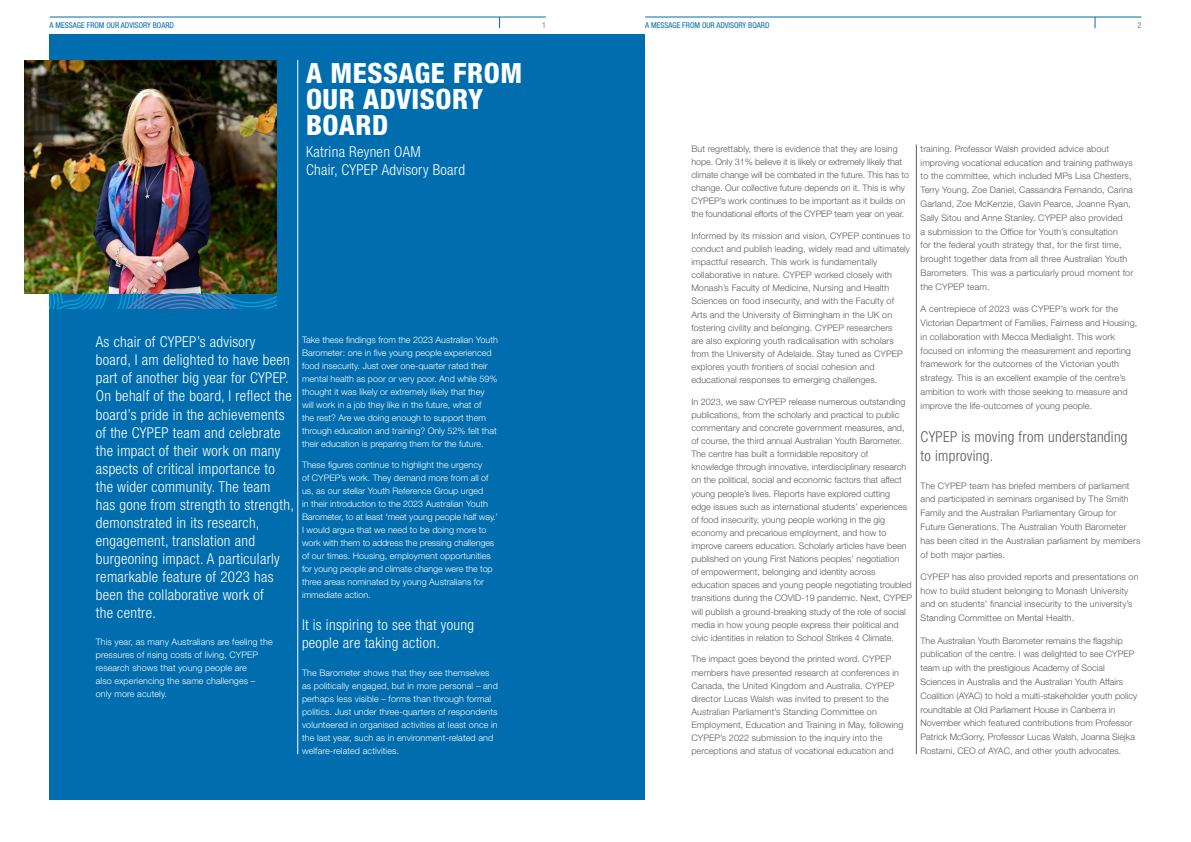
<style>
.page{position:relative;width:1191px;height:842px;background:#fff}
.page>*{position:absolute;margin:0;border:0;box-sizing:border-box;transform-origin:0 0}
.t1{font:800 condensed 28px/26px "Helvetica Neue";letter-spacing:.02em;color:#fff}
.t2{font:300 condensed 15px/18px "Helvetica Neue";letter-spacing:.02em;color:#fff}
.t3{font:300 condensed 15px/18.8px "Helvetica Neue";letter-spacing:.02em;color:#5a5a5a}
.t4{font:300 9px/13.1px "Helvetica Neue";letter-spacing:.01em;color:#5a5a5a}
.t5{font:300 9px/13px "Helvetica Neue";color:#fff}
.t6{font:300 9px/13.1px "Helvetica Neue";letter-spacing:-.01em;color:#5a5a5a}
.t7{font:condensed 8px "Helvetica Neue";color:#006dae}
.t8{font:condensed 8px "Helvetica Neue";color:#7b7b7b}
</style>
<div class="page">
<div style="left:49px;top:34px;width:596px;height:765px;background:#006dae"></div>
<img style="left:25px;top:60px;width:251px;height:234px">
<hr style="left:297px;top:60px;width:1px;height:694px;background:#fff">
<hr style="left:50px;top:17px;width:496px;height:1px;background:#006dae">
<hr style="left:645px;top:17px;width:496px;height:1px;background:#006dae">
<hr style="left:916px;top:145px;width:1px;height:609px;background:#5a5a5a">
<svg style="left:49px;top:294px;width:227px;height:14px"></svg>
<p class="t7" style="left:50px;top:21px;width:126px">A MESSAGE FROM OUR ADVISORY BOARD</p>
<p class="t8" style="left:542px;top:21px;width:5px">1</p>
<p class="t7" style="left:645px;top:21px;width:126px">A MESSAGE FROM OUR ADVISORY BOARD</p>
<p class="t8" style="left:1137px;top:21px;width:5px">2</p>
<p class="t2" style="left:96px;top:333px;width:200px">As chair of CYPEP’s advisory board, I am delighted to have been part of another big year for CYPEP.<br>On behalf of the board, I reflect the board’s pride in the achievements of the CYPEP team and celebrate the impact of their work on many aspects of critical importance to the wider community. The team<br>has gone from strength to strength, demonstrated in its research, engagement, translation and burgeoning impact. A particularly remarkable feature of 2023 has been the collaborative work of<br>the centre.</p>
<p class="t5" style="left:96px;top:635px;width:178px">This year, as many Australians are feeling the pressures of rising costs of living, CYPEP research shows that young people are<br>also experiencing the same challenges – only more acutely.</p>
<h1 class="t1" style="left:306px;top:59px;width:218px">A MESSAGE FROM<br>OUR ADVISORY<br>BOARD</h1>
<h2 class="t2" style="left:306px;top:142px;width:161px">Katrina Reynen OAM<br>Chair, CYPEP Advisory Board</h2>
<p class="t6" style="left:691px;top:142px;width:219px">But regrettably, there is evidence that they are losing hope. Only 31% believe it is likely or extremely likely that climate change will be combated in the future. This has to change. Our collective future depends on it. This is why CYPEP’s work continues to be important as it builds on the foundational efforts of the CYPEP team year on year.</p>
<p class="t4" style="left:691px;top:229px;width:220px">Informed by its mission and vision, CYPEP continues to conduct and publish leading, widely read and ultimately impactful research. This work is fundamentally collaborative in nature. CYPEP worked closely with Monash’s Faculty of Medicine, Nursing and Health Sciences on food insecurity, and with the Faculty of Arts and the University of Birmingham in the UK on fostering civility and belonging. CYPEP researchers<br>are also exploring youth radicalisation with scholars from the University of Adelaide. Stay tuned as CYPEP explores youth frontiers of social cohesion and educational responses to emerging challenges.</p>
<p class="t4" style="left:691px;top:395px;width:222px">In 2023, we saw CYPEP release numerous outstanding publications, from the scholarly and practical to public commentary and concrete government measures, and, of course, the third annual Australian Youth Barometer.<br>The centre has built a formidable repository of knowledge through innovative, interdisciplinary research on the political, social and economic factors that affect young people’s lives. Reports have explored cutting<br>edge issues such as international students’ experiences of food insecurity, young people working in the gig economy and precarious employment, and how to improve careers education. Scholarly articles have been published on young First Nations peoples’ negotiation<br>of empowerment, belonging and identity across education spaces and young people negotiating troubled transitions during the COVID-19 pandemic. Next, CYPEP will publish a ground-breaking study of the role of social media in how young people express their political and civic identities in relation to School Strikes 4 Climate.</p>
<p class="t4" style="left:691px;top:652px;width:214px">The impact goes beyond the printed word. CYPEP members have presented research at conferences in Canada, the United Kingdom and Australia. CYPEP director Lucas Walsh was invited to present to the Australian Parliament’s Standing Committee on Employment, Education and Training in May, following CYPEP’s 2022 submission to the inquiry into the perceptions and status of vocational education and</p>
<p class="t5" style="left:302px;top:333px;width:197px">Take these findings from the 2023 Australian Youth Barometer: one in five young people experienced food insecurity. Just over one-quarter rated their mental health as poor or very poor. And while 59% thought it was likely or extremely likely that they will work in a job they like in the future, what of<br>the rest? Are we doing enough to support them through education and training? Only 52% felt that their education is preparing them for the future.</p>
<p class="t5" style="left:302px;top:458px;width:197px">These figures continue to highlight the urgency<br>of CYPEP’s work. They demand more from all of us, as our stellar Youth Reference Group urged<br>in their introduction to the 2023 Australian Youth Barometer, to at least ‘meet young people half way.’ I would argue that we need to be doing more to work with them to address the pressing challenges of our times. Housing, employment opportunities for young people and climate change were the top three areas nominated by young Australians for immediate action.</p>
<h2 class="t2" style="left:302px;top:616px;width:173px">It is inspiring to see that young people are taking action.</h2>
<p class="t5" style="left:302px;top:666px;width:197px">The Barometer shows that they see themselves as politically engaged, but in more personal – and perhaps less visible – forms than through formal politics. Just under three-quarters of respondents volunteered in organised activities at least once in the last year, such as in environment-related and welfare-related activities.</p>
<p class="t4" style="left:920px;top:141px;width:214px;line-height:13.8px">training. Professor Walsh provided advice about improving vocational education and training pathways to the committee, which included MPs Lisa Chesters, Terry Young, Zoe Daniel, Cassandra Fernando, Carina Garland, Zoe McKenzie, Gavin Pearce, Joanne Ryan, Sally Sitou and Anne Stanley. CYPEP also provided<br>a submission to the Office for Youth’s consultation<br>for the federal youth strategy that, for the first time, brought together data from all three Australian Youth Barometers. This was a particularly proud moment for the CYPEP team.</p>
<p class="t4" style="left:920px;top:302px;width:218px;line-height:13.8px">A centrepiece of 2023 was CYPEP’s work for the Victorian Department of Families, Fairness and Housing, in collaboration with Mecca Medialight. This work focused on informing the measurement and reporting framework for the outcomes of the Victorian youth strategy. This is an excellent example of the centre’s ambition to work with those seeking to measure and improve the life-outcomes of young people.</p>
<h2 class="t3" style="left:920px;top:427px;width:208px">CYPEP is moving from understanding to improving.</h2>
<p class="t4" style="left:920px;top:478px;width:221px;line-height:13.8px">The CYPEP team has briefed members of parliament and participated in seminars organised by The Smith Family and the Australian Parliamentary Group for Future Generations. The Australian Youth Barometer has been cited in the Australian parliament by members of both major parties.</p>
<p class="t4" style="left:920px;top:570px;width:219px;line-height:13.8px">CYPEP has also provided reports and presentations on how to build student belonging to Monash University and on students’ financial insecurity to the university’s Standing Committee on Mental Health.</p>
<p class="t4" style="left:920px;top:633px;width:218px;line-height:13.8px">The Australian Youth Barometer remains the flagship publication of the centre. I was delighted to see CYPEP team up with the prestigious Academy of Social Sciences in Australia and the Australian Youth Affairs Coalition (AYAC) to hold a multi-stakeholder youth policy roundtable at Old Parliament House in Canberra in November which featured contributions from Professor Patrick McGorry, Professor Lucas Walsh, Joanna Siejka Rostami, CEO of AYAC, and other youth advocates.</p>
</div>
